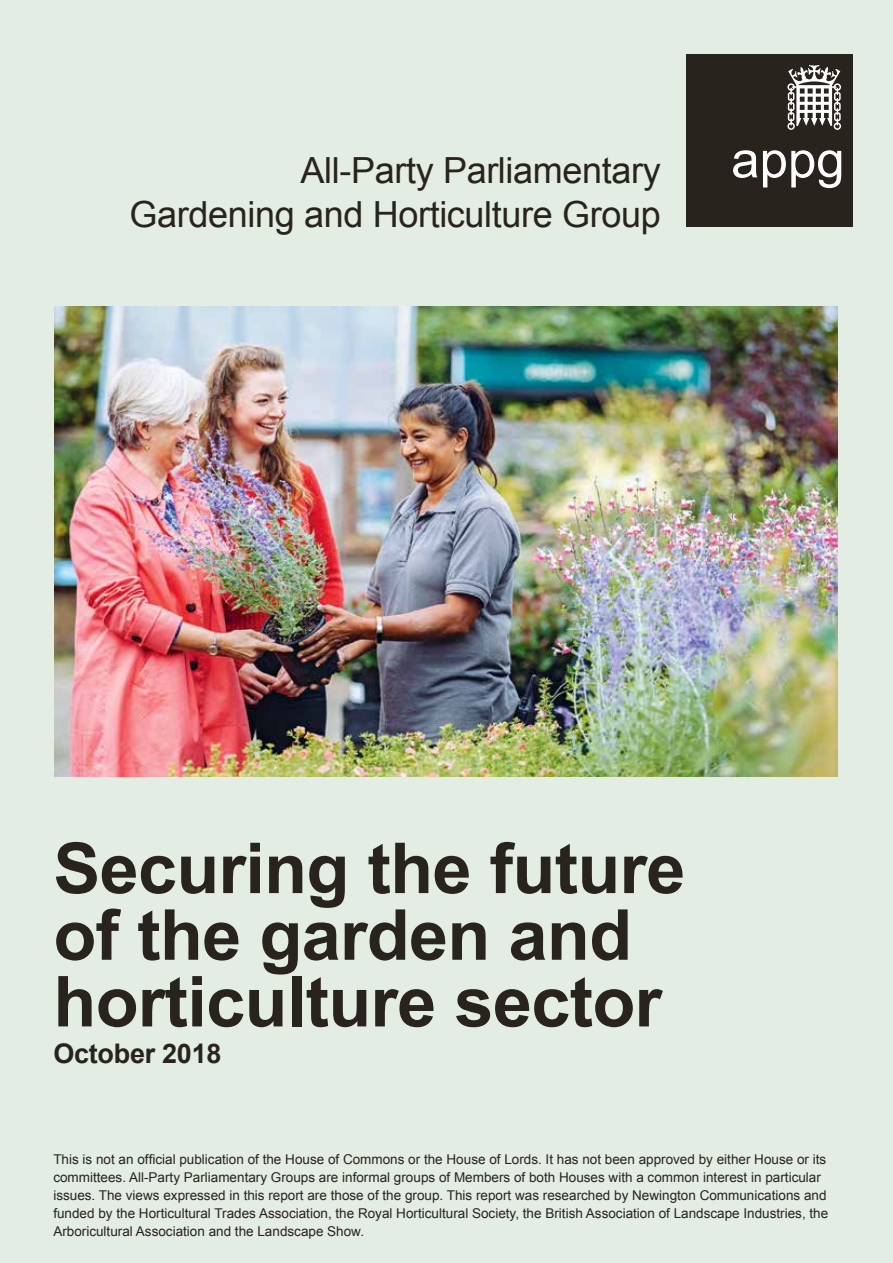
<style>
.page{position:relative;width:893px;height:1263px;background:#e3ede4}
.page>*{position:absolute;margin:0;border:0;box-sizing:border-box;transform-origin:0 0}
.t1{font:700 70.35px/66.6px "Arial";letter-spacing:-.01em;color:#28231d}
.t2{font:51px "Arial";color:#fff}
.t3{font:36px "Arial";letter-spacing:-.01em;color:#28231d}
.t4{font:700 27px "Arial";letter-spacing:-.01em;color:#28231d}
.t5{font:13.5px/18px "Arial";color:#28231d}
</style>
<div class="page">
<img style="left:54px;top:307px;width:784px;height:469px">
<div style="left:686px;top:54px;width:167px;height:173px;background:#28231d"></div>
<svg style="left:787px;top:65px;width:54px;height:65px"></svg>
<h3 class="t3" style="left:301px;top:147px;width:362px">All-Party Parliamentary</h3>
<h2 class="t2" style="left:731px;top:126px;width:115px">appg</h2>
<h3 class="t3" style="left:130px;top:190px;width:533px">Gardening and Horticulture Group</h3>
<h1 class="t1" style="left:53px;top:837px;width:633px">Securing the future of the garden and horticulture sector</h1>
<h3 class="t4" style="left:53px;top:1036px;width:170px">October 2018</h3>
<p class="t5" style="left:53px;top:1151px;width:776px">This is not an official publication of the House of Commons or the House of Lords. It has not been approved by either House or its committees. All-Party Parliamentary Groups are informal groups of Members of both Houses with a common interest in particular issues. The views expressed in this report are those of the group. This report was researched by Newington Communications and funded by the Horticultural Trades Association, the Royal Horticultural Society, the British Association of Landscape Industries, the Arboricultural Association and the Landscape Show.</p>
</div>
